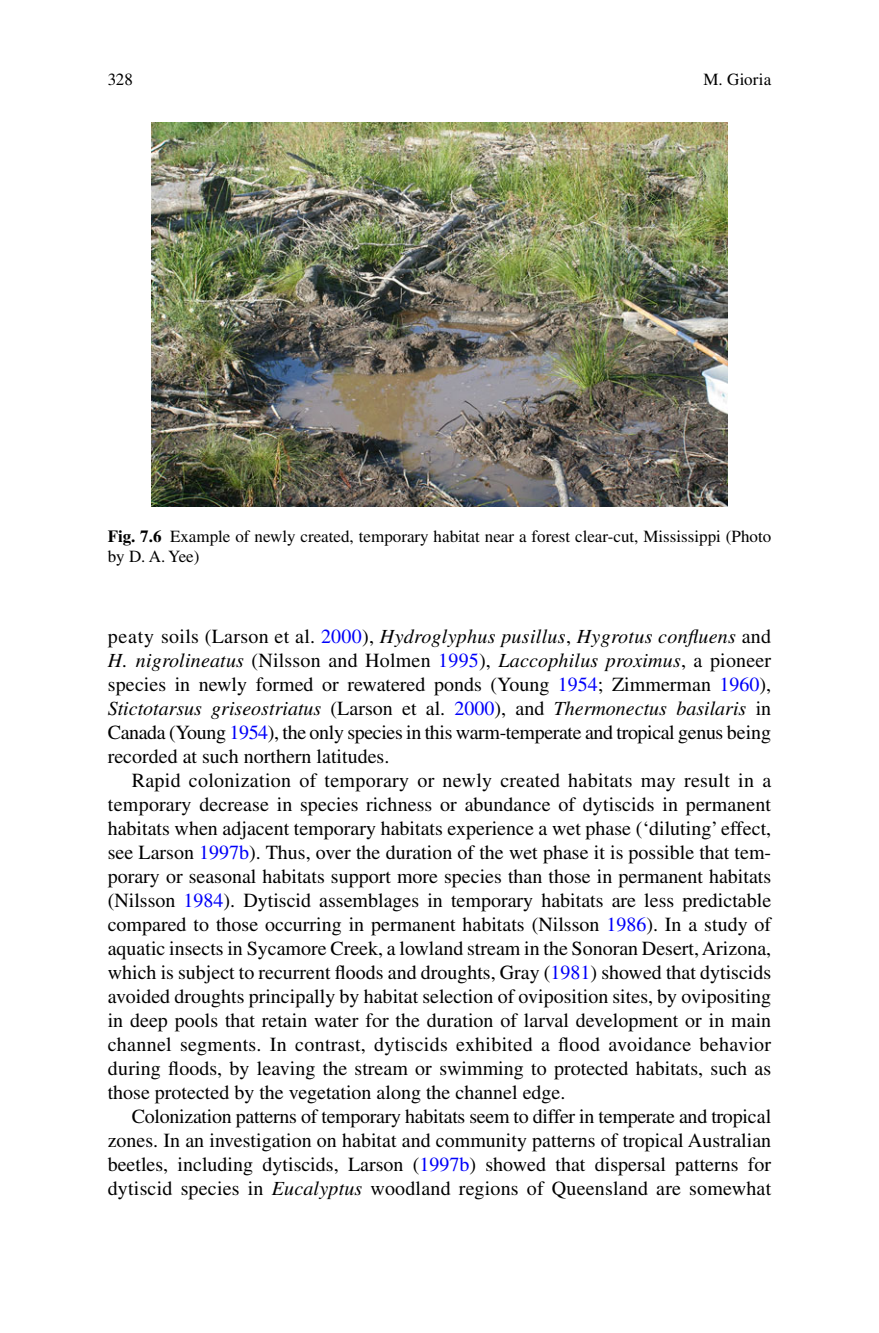
<style>
.page{position:relative;width:879px;height:1333px;background:#fff}
.page>*{position:absolute;margin:0;border:0;box-sizing:border-box;transform-origin:0 0}
.t1{font:20px/24px "Times Roman 8";color:#000;text-align:justify}
.t2{font:20px/24px "Times Italic 8";letter-spacing:.01em;color:#000}
.t3{font:20px/24px "Times Roman 8";letter-spacing:-.02em;color:#000}
.t4{font:17px/20px "Times Roman 8";color:#000}
.s1{font-family:"Times Bold 5"}
.s2{font-family:"Times Roman 8"}
.s3{font-family:"Times Roman 8";color:#0000fa}
.s4{color:#0000fa}
.s5{font-family:"Times Italic 8"}
</style>
<div class="page">
<img style="left:151px;top:122px;width:576px;height:384px">
<p class="t4" style="left:108px;top:71px;width:27px">328</p>
<p class="t4" style="left:703px;top:71px;width:69px">M. Gioria</p>
<p class="t4" style="left:108px;top:528px;width:665px"><span class="s1">Fig. 7.6</span> Example of newly created, temporary habitat near a forest clear-cut, Mississippi (Photo by D. A. Yee)</p>
<p class="t2" style="left:108px;top:625px;width:665px"><span class="s2">peaty soils (Larson et al.</span> <span class="s3">2000</span> <span class="s2">),</span> Hydroglyphus pusillus <span class="s2">,</span> Hygrotus confluens <span class="s2">and<br></span>H. nigrolineatus <span class="s2">(Nilsson and Holmen</span> <span class="s3">1995</span> <span class="s2">),</span> Laccophilus proximus <span class="s2">, a pioneer</span></p>
<p class="t1" style="left:108px;top:673px;width:665px">species in newly formed or rewatered ponds (Young <span class="s4">1954</span> ; Zimmerman <span class="s4">1960</span> ),</p>
<p class="t2" style="left:108px;top:697px;width:665px">Stictotarsus griseostriatus <span class="s2">(Larson et al.</span> <span class="s3">2000</span> <span class="s2">), and</span> Thermonectus basilaris <span class="s2">in</span></p>
<p class="t3" style="left:108px;top:721px;width:665px">Canada (Young <span class="s4">1954</span> ), the only species in this warm-temperate and tropical genus being recorded at such northern latitudes.</p>
<p class="t1" style="left:108px;top:769px;width:665px;text-indent:24px">Rapid colonization of temporary or newly created habitats may result in a temporary decrease in species richness or abundance of dytiscids in permanent habitats when adjacent temporary habitats experience a wet phase (‘diluting’ effect, see Larson <span class="s4">1997b</span> ). Thus, over the duration of the wet phase it is possible that tem&shy;porary or seasonal habitats support more species than those in permanent habitats (Nilsson <span class="s4">1984</span> ). Dytiscid assemblages in temporary habitats are less predictable compared to those occurring in permanent habitats (Nilsson <span class="s4">1986</span> ). In a study of aquatic insects in Sycamore Creek, a lowland stream in the Sonoran Desert, Arizona, which is subject to recurrent floods and droughts, Gray ( <span class="s4">1981</span> ) showed that dytiscids avoided droughts principally by habitat selection of oviposition sites, by ovipositing in deep pools that retain water for the duration of larval development or in main channel segments. In contrast, dytiscids exhibited a flood avoidance behavior during floods, by leaving the stream or swimming to protected habitats, such as those protected by the vegetation along the channel edge.</p>
<p class="t1" style="left:108px;top:1105px;width:665px;text-indent:24px">Colonization patterns of temporary habitats seem to differ in temperate and tropical zones. In an investigation on habitat and community patterns of tropical Australian beetles, including dytiscids, Larson ( <span class="s4">1997b</span> ) showed that dispersal patterns for dytiscid species in <span class="s5">Eucalyptus</span> woodland regions of Queensland are somewhat</p>
</div>
